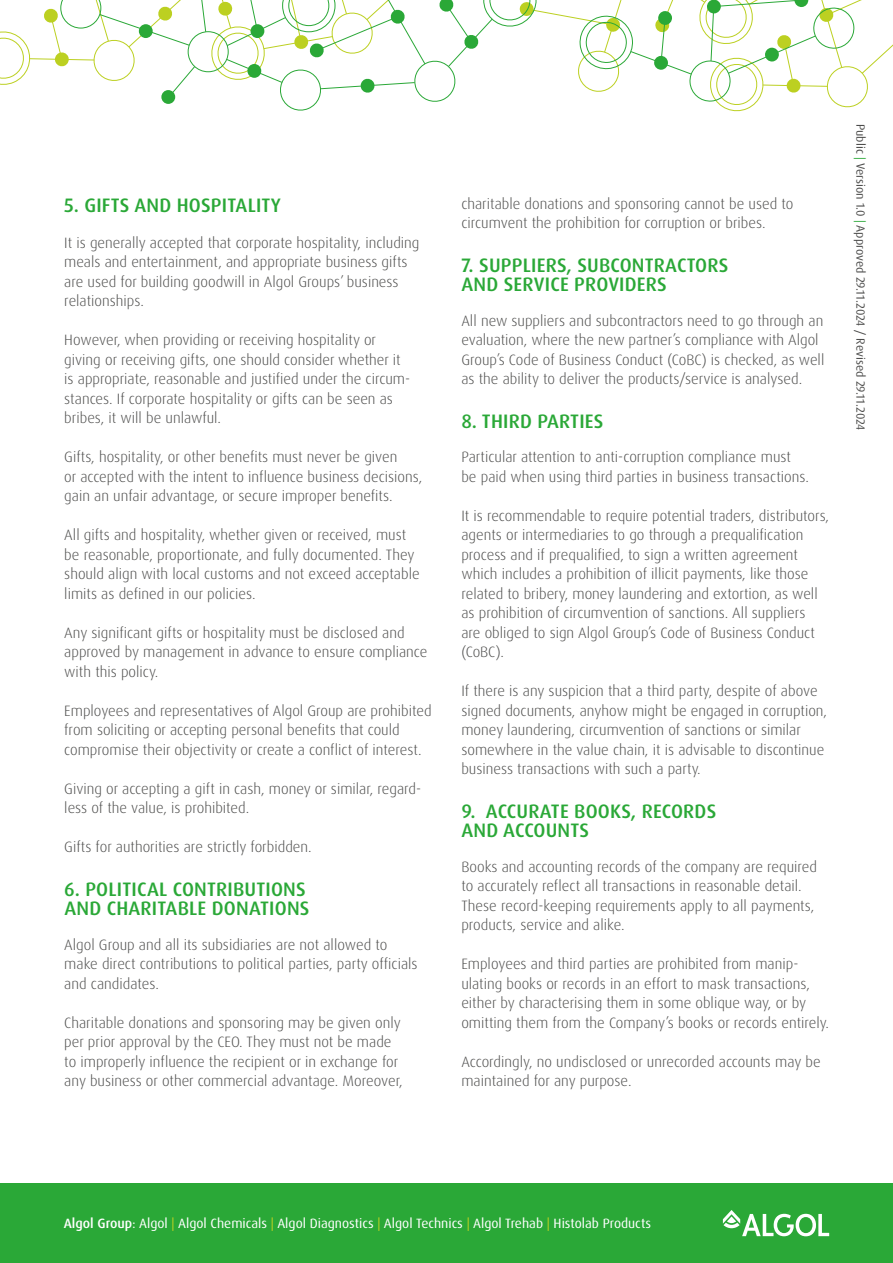
<style>
.page{position:relative;width:893px;height:1263px;background:#fff}
.page>*{position:absolute;margin:0;border:0;box-sizing:border-box;transform-origin:0 0}
.t1{font:500 19.5px/19.5px "Dax Pro";letter-spacing:.01em;color:#2aa837}
.t2{font:300 15px/19.5px "Dax Pro";color:#4b4b4a}
.t3{font:13.5px "Dax Pro";color:#fff}
.t4{font:12px "Dax Pro";color:#4b4b4a}
.s1{color:#2aa837}
.s2{font-weight:500}
.s3{color:#bcd021}
</style>
<div class="page">
<div style="left:0;top:1183px;width:893px;height:80px;background:#2aa837"></div>
<svg style="left:0;top:0;width:893px;height:111px"></svg>
<svg style="left:723px;top:1210px;width:106px;height:26px"></svg>
<h1 class="t1" style="left:64px;top:196px;width:218px">5. GIFTS AND HOSPITALITY</h1>
<p class="t2" style="left:64px;top:233px;width:357px">It is generally accepted that corporate hospitality, including meals and entertainment, and appropriate business gifts are used for building goodwill in Algol Groups’ business relationships.</p>
<p class="t2" style="left:64px;top:330px;width:345px">However, when providing or receiving hospitality or giving or receiving gifts, one should consider whether it is appropriate, reasonable and justified under the circum&shy;stances. If corporate hospitality or gifts can be seen as bribes, it will be unlawful.</p>
<p class="t2" style="left:64px;top:447px;width:359px">Gifts, hospitality, or other benefits must never be given<br>or accepted with the intent to influence business decisions, gain an unfair advantage, or secure improper benefits.</p>
<p class="t2" style="left:64px;top:525px;width:357px">All gifts and hospitality, whether given or received, must be reasonable, proportionate, and fully documented. They should align with local customs and not exceed acceptable limits as defined in our policies.</p>
<p class="t2" style="left:64px;top:623px;width:365px">Any significant gifts or hospitality must be disclosed and approved by management in advance to ensure compliance with this policy.</p>
<p class="t2" style="left:64px;top:701px;width:369px">Employees and representatives of Algol Group are prohibited from soliciting or accepting personal benefits that could compromise their objectivity or create a conflict of interest.</p>
<p class="t2" style="left:64px;top:779px;width:356px">Giving or accepting a gift in cash, money or similar, regard&shy;less of the value, is prohibited.</p>
<p class="t2" style="left:64px;top:837px;width:249px">Gifts for authorities are strictly forbidden.</p>
<h1 class="t1" style="left:64px;top:879px;width:247px">6. POLITICAL CONTRIBUTIONS<br>AND CHARITABLE DONATIONS</h1>
<p class="t2" style="left:64px;top:935px;width:355px">Algol Group and all its subsidiaries are not allowed to make direct contributions to political parties, party officials and candidates.</p>
<p class="t2" style="left:64px;top:1013px;width:340px">Charitable donations and sponsoring may be given only per prior approval by the CEO. They must not be made to improperly influence the recipient or in exchange for any business or other commercial advantage. Moreover,</p>
<p class="t2" style="left:461px;top:194px;width:334px">charitable donations and sponsoring cannot be used to circumvent the prohibition for corruption or bribes.</p>
<h1 class="t1" style="left:461px;top:255px;width:269px">7. SUPPLIERS, SUBCONTRACTORS<br>AND SERVICE PROVIDERS</h1>
<p class="t2" style="left:461px;top:311px;width:365px">All new suppliers and subcontractors need to go through an evaluation, where the new partner’s compliance with Algol Group’s Code of Business Conduct (CoBC) is checked, as well as the ability to deliver the products/service is analysed.</p>
<h1 class="t1" style="left:461px;top:411px;width:144px">8. THIRD PARTIES</h1>
<p class="t2" style="left:461px;top:447px;width:349px">Particular attention to anti-corruption compliance must be paid when using third parties in business transactions.</p>
<p class="t2" style="left:461px;top:506px;width:369px">It is recommendable to require potential traders, distributors, agents or intermediaries to go through a prequalification process and if prequalified, to sign a written agreement which includes a prohibition of illicit payments, like those related to bribery, money laundering and extortion, as well as prohibition of circumvention of sanctions. All suppliers<br>are obliged to sign Algol Group’s Code of Business Conduct (CoBC).</p>
<p class="t2" style="left:461px;top:681px;width:367px">If there is any suspicion that a third party, despite of above signed documents, anyhow might be engaged in corruption, money laundering, circumvention of sanctions or similar somewhere in the value chain, it is advisable to discontinue business transactions with such a party.</p>
<h1 class="t1" style="left:461px;top:801px;width:256px">9. ACCURATE BOOKS, RECORDS<br>AND ACCOUNTS</h1>
<p class="t2" style="left:461px;top:857px;width:357px">Books and accounting records of the company are required to accurately reflect all transactions in reasonable detail.<br>These record-keeping requirements apply to all payments, products, service and alike.</p>
<p class="t2" style="left:461px;top:954px;width:369px">Employees and third parties are prohibited from manip&shy;ulating books or records in an effort to mask transactions, either by characterising them in some oblique way, or by omitting them from the Company’s books or records entirely.</p>
<p class="t2" style="left:461px;top:1052px;width:361px">Accordingly, no undisclosed or unrecorded accounts may be maintained for any purpose.</p>
<p class="t4" style="left:868px;top:124px;width:308px;rotate:90deg">Public <span class="s1">|</span> Version 1.0 <span class="s1">|</span> Approved 29.11.2024 / Revised 29.11.2024</p>
<p class="t3" style="left:64px;top:1215px;width:589px"><span class="s2">Algol Group</span>: Algol <span class="s3">|</span> Algol Chemicals <span class="s3">|</span> Algol Diagnostics <span class="s3">|</span> Algol Technics <span class="s3">|</span> Algol Trehab <span class="s3">|</span> Histolab Products</p>
</div>
